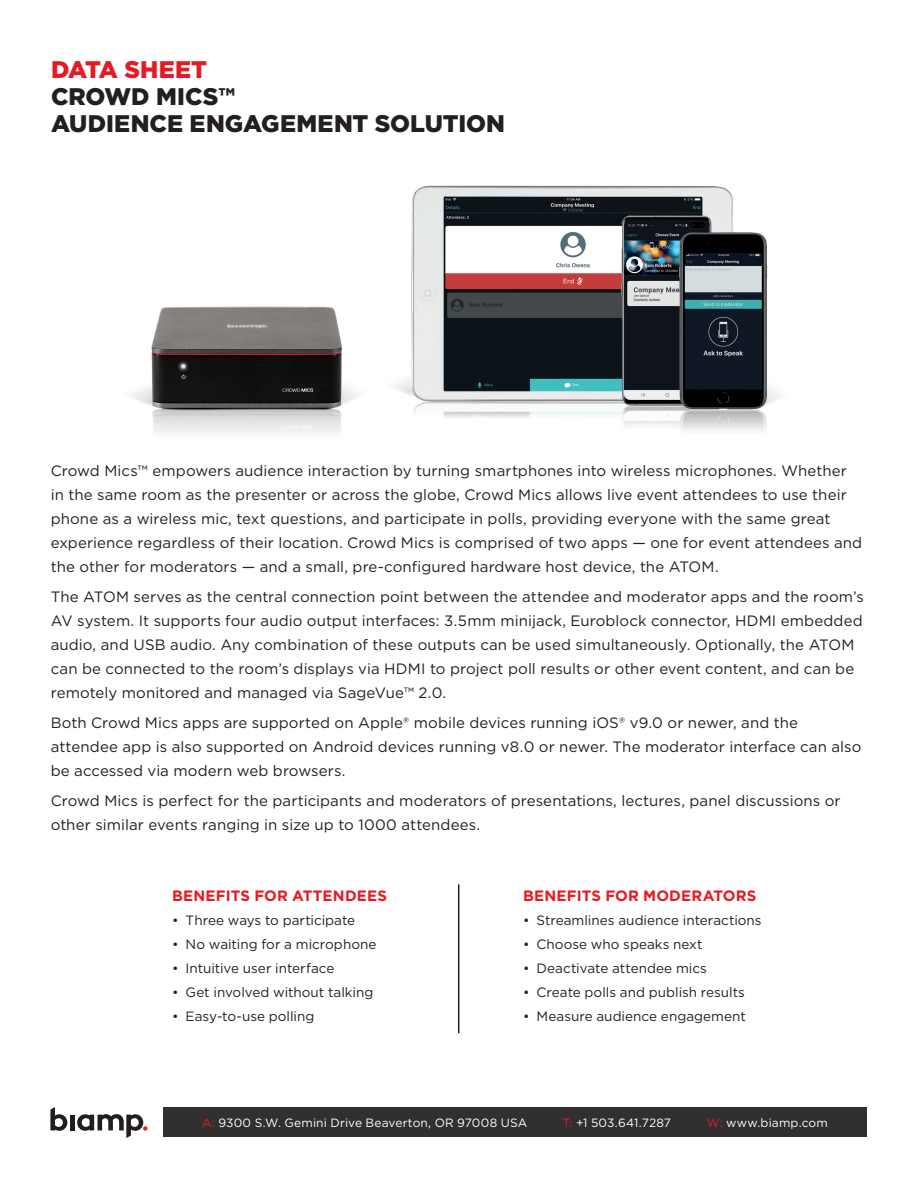
<style>
.page{position:relative;width:918px;height:1188px;background:#fff}
.page>*{position:absolute;margin:0;border:0;box-sizing:border-box;transform-origin:0 0}
.Head{font:900 24px "Gotham";color:#231f20}
.Head-2{font:900 24px "Gotham";color:#e51a23}
.Intro_Body{font:15px/24px "Gotham";letter-spacing:.005em;color:#231f20}
.subhead{font:700 15px "Gotham";letter-spacing:.01em;color:#e51a23}
.t1{font:13.5px "Gotham";color:#231f20}
.t2{font:12px "Gotham";letter-spacing:.015em;color:#fff}
.s1{color:#e51a23}
</style>
<div class="page">
<svg style="left:50px;top:1107px;width:17px;height:24px"></svg>
<div style="left:70px;top:1115px;width:5px;height:15px;background:#211e1e"></div>
<svg style="left:77px;top:1114px;width:71px;height:24px"></svg>
<div style="left:163px;top:1107px;width:704px;height:30px;background:#312f30"></div>
<hr style="left:458px;top:884px;width:1px;height:149px;background:#231f20">
<img style="left:132px;top:185px;width:647px;height:249px">
<p class="Head-2" style="left:51px;top:53px;width:158px">DATA SHEET</p>
<p class="Head" style="left:51px;top:80px;width:186px">CROWD MICS™</p>
<p class="Head" style="left:51px;top:107px;width:456px">AUDIENCE ENGAGEMENT SOLUTION</p>
<p class="Intro_Body" style="left:51px;top:458px;width:813px">Crowd Mics™ empowers audience interaction by turning smartphones into wireless microphones. Whether in the same room as the presenter or across the globe, Crowd Mics allows live event attendees to use their phone as a wireless mic, text questions, and participate in polls, providing everyone with the same great experience regardless of their location. Crowd Mics is comprised of two apps — one for event attendees and the other for moderators — and a small, pre-configured hardware host device, the ATOM.</p>
<p class="Intro_Body" style="left:51px;top:584px;width:815px">The ATOM serves as the central connection point between the attendee and moderator apps and the room’s AV system. It supports four audio output interfaces: 3.5mm minijack, Euroblock connector, HDMI embedded audio, and USB audio. Any combination of these outputs can be used simultaneously. Optionally, the ATOM can be connected to the room’s displays via HDMI to project poll results or other event content, and can be remotely monitored and managed via SageVue™ 2.0.</p>
<p class="Intro_Body" style="left:51px;top:710px;width:812px">Both Crowd Mics apps are supported on Apple® mobile devices running iOS® v9.0 or newer, and the attendee app is also supported on Android devices running v8.0 or newer. The moderator interface can also be accessed via modern web browsers.</p>
<p class="Intro_Body" style="left:51px;top:788px;width:792px">Crowd Mics is perfect for the participants and moderators of presentations, lectures, panel discussions or other similar events ranging in size up to 1000 attendees.</p>
<p class="subhead" style="left:172px;top:885px;width:216px">BENEFITS FOR ATTENDEES</p>
<p class="t1" style="left:172px;top:911px;width:185px">• Three ways to participate</p>
<p class="t1" style="left:172px;top:935px;width:206px">• No waiting for a microphone</p>
<p class="t1" style="left:172px;top:959px;width:164px">• Intuitive user interface</p>
<p class="t1" style="left:172px;top:983px;width:203px">• Get involved without talking</p>
<p class="t1" style="left:172px;top:1007px;width:144px">• Easy-to-use polling</p>
<p class="subhead" style="left:523px;top:885px;width:235px">BENEFITS FOR MODERATORS</p>
<p class="t1" style="left:523px;top:911px;width:240px">• Streamlines audience interactions</p>
<p class="t1" style="left:523px;top:935px;width:181px">• Choose who speaks next</p>
<p class="t1" style="left:523px;top:959px;width:185px">• Deactivate attendee mics</p>
<p class="t1" style="left:523px;top:983px;width:223px">• Create polls and publish results</p>
<p class="t1" style="left:523px;top:1007px;width:224px">• Measure audience engagement</p>
<p class="t2" style="left:202px;top:1115px;width:327px"><span class="s1">A:</span> 9300 S.W. Gemini Drive Beaverton, OR 97008 USA</p>
<p class="t2" style="left:563px;top:1115px;width:110px"><span class="s1">T:</span> +1 503.641.7287</p>
<p class="t2" style="left:706px;top:1115px;width:123px"><span class="s1">W:</span> www.biamp.com</p>
</div>
